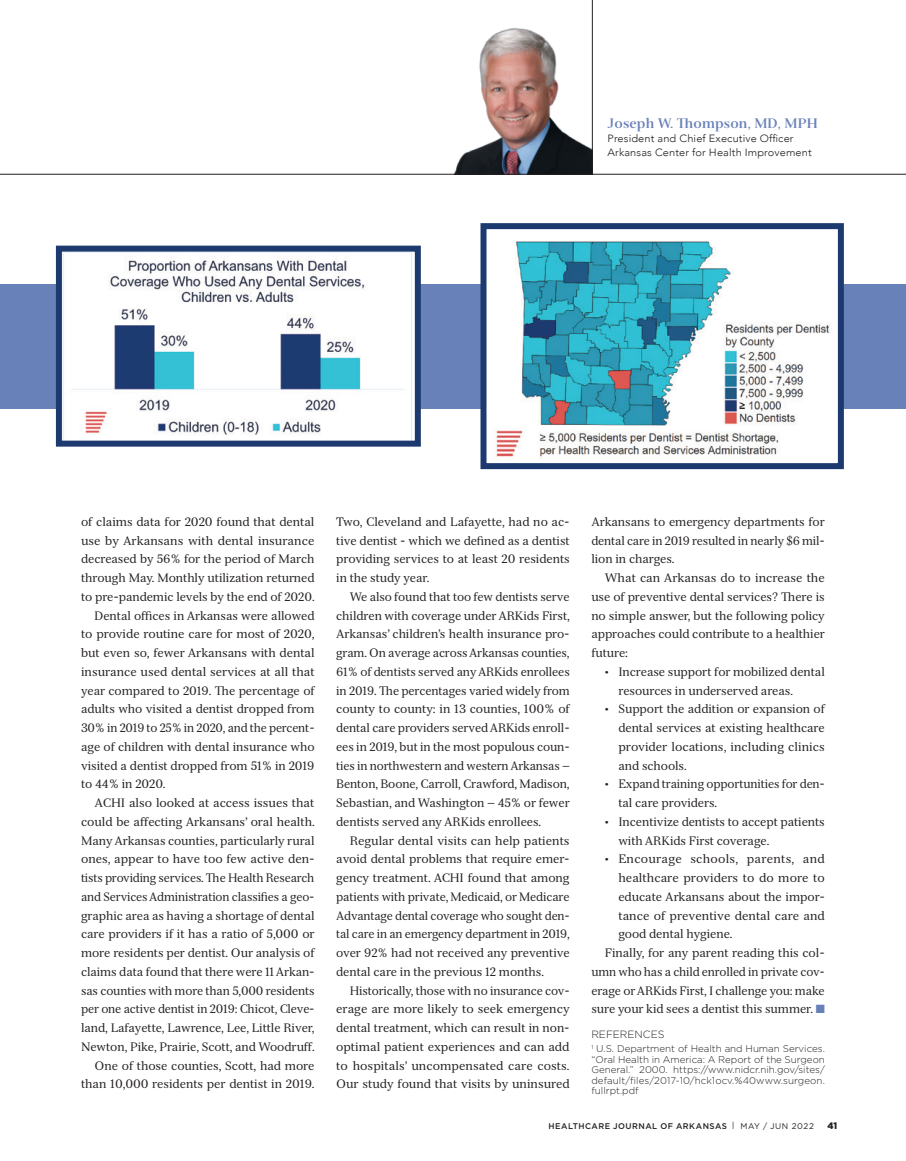
<style>
.page{position:relative;width:906px;height:1161px;background:#fff}
.page>*{position:absolute;margin:0;border:0;box-sizing:border-box;transform-origin:0 0}
.Columists_ID{font:700 13.5px "Serif 72 Beta";letter-spacing:.01em;color:#6a81b9;scale:1.05 1}
.Body_Copy{font:12px/18.8px "Serif 12 Beta";letter-spacing:-.01em;color:#231f20;text-align:justify}
.Columnists_ID2{font:300 10.5px/14.2px "Avenir";letter-spacing:.01em;color:#231f20;scale:1.05 1}
.references{font:300 10.5px "Gotham";color:#231f20}
.references-2{font:300 9.75px/10.5px "Gotham";letter-spacing:.01em;color:#231f20;text-align:justify}
.t1{font:900 9.3px "Gotham";color:#231f20;scale:.95 1}
.t2{font:500 8.25px "Gotham";letter-spacing:.06em;color:#231f20}
.s1{color:#6981b9}
.s2{font-weight:300;font-size:10.5px}
.s3{font-weight:400}
</style>
<div class="page">
<div style="left:0;top:284px;width:905px;height:124px;background:#6981b9"></div>
<img style="left:446px;top:27px;width:145px;height:147px">
<hr style="left:591px;top:0;width:1px;height:174px;background:#231f20">
<hr style="left:0;top:174px;width:905px;height:1px;background:#231f20">
<svg style="left:477px;top:223px;width:369px;height:247px"></svg>
<svg style="left:53px;top:245px;width:370px;height:202px"></svg>
<p class="Columists_ID" style="left:607px;top:115px;width:201px">Joseph W. Thompson, MD, MPH</p>
<p class="Columnists_ID2" style="left:607px;top:131px;width:196px">President and Chief Executive Officer<br>Arkansas Center for Health Improvement</p>
<p class="Body_Copy" style="left:81px;top:512px;width:235px">of claims data for 2020 found that dental use by Arkansans with dental insurance decreased by 56% for the period of March through May. Monthly utilization returned to pre-pandemic levels by the end of 2020.</p>
<p class="Body_Copy" style="left:81px;top:606px;width:235px;text-indent:14px">Dental offices in Arkansas were allowed to provide routine care for most of 2020, but even so, fewer Arkansans with dental insurance used dental services at all that year compared to 2019. The percentage of adults who visited a dentist dropped from 30% in 2019 to 25% in 2020, and the percent&shy;age of children with dental insurance who visited a dentist dropped from 51% in 2019 to 44% in 2020.</p>
<p class="Body_Copy" style="left:81px;top:793px;width:235px;text-indent:14px">ACHI also looked at access issues that could be affecting Arkansans’ oral health.<br>Many Arkansas counties, particularly rural ones, appear to have too few active den&shy;tists providing services. The Health Research and Services Administration classifies a geo&shy;graphic area as having a shortage of dental care providers if it has a ratio of 5,000 or more residents per dentist. Our analysis of claims data found that there were 11 Arkan&shy;sas counties with more than 5,000 residents per one active dentist in 2019: Chicot, Cleve&shy;land, Lafayette, Lawrence, Lee, Little River, Newton, Pike, Prairie, Scott, and Woodruff.</p>
<p class="Body_Copy" style="left:81px;top:1056px;width:235px;text-align:right">One of those counties, Scott, had more than 10,000 residents per dentist in 2019.</p>
<p class="Body_Copy" style="left:336px;top:512px;width:235px">Two, Cleveland and Lafayette, had no ac&shy;tive dentist - which we defined as a dentist providing services to at least 20 residents in the study year.</p>
<p class="Body_Copy" style="left:336px;top:587px;width:235px;text-indent:14px">We also found that too few dentists serve children with coverage under ARKids First, Arkansas’ children’s health insurance pro&shy;gram. On average across Arkansas counties, 61% of dentists served any ARKids enrollees in 2019. The percentages varied widely from county to county: in 13 counties, 100% of dental care providers served ARKids enroll&shy;ees in 2019, but in the most populous coun&shy;ties in northwestern and western Arkansas — Benton, Boone, Carroll, Crawford, Madison, Sebastian, and Washington — 45% or fewer dentists served any ARKids enrollees.</p>
<p class="Body_Copy" style="left:336px;top:831px;width:235px;text-indent:14px">Regular dental visits can help patients avoid dental problems that require emer&shy;gency treatment. ACHI found that among patients with private, Medicaid, or Medicare Advantage dental coverage who sought den&shy;tal care in an emergency department in 2019, over 92% had not received any preventive dental care in the previous 12 months.</p>
<p class="Body_Copy" style="left:336px;top:981px;width:235px;text-indent:14px">Historically, those with no insurance cov&shy;erage are more likely to seek emergency dental treatment, which can result in non&shy;optimal patient experiences and can add to hospitals’ uncompensated care costs.<br>Our study found that visits by uninsured</p>
<p class="Body_Copy" style="left:591px;top:512px;width:235px">Arkansans to emergency departments for dental care in 2019 resulted in nearly $6 mil&shy;lion in charges.</p>
<p class="Body_Copy" style="left:591px;top:568px;width:235px;text-indent:14px">What can Arkansas do to increase the use of preventive dental services? There is no simple answer, but the following policy approaches could contribute to a healthier future:</p>
<p class="Body_Copy" style="left:618px;top:662px;width:208px;text-indent:-14px">• Increase support for mobilized dental resources in underserved areas.</p>
<p class="Body_Copy" style="left:618px;top:700px;width:208px;text-indent:-14px">• Support the addition or expansion of dental services at existing healthcare provider locations, including clinics and schools.</p>
<p class="Body_Copy" style="left:618px;top:775px;width:208px;text-indent:-14px">• Expand training opportunities for den&shy;tal care providers.</p>
<p class="Body_Copy" style="left:618px;top:812px;width:208px;text-indent:-14px">• Incentivize dentists to accept patients with ARKids First coverage.</p>
<p class="Body_Copy" style="left:618px;top:850px;width:208px;text-indent:-14px">• Encourage schools, parents, and healthcare providers to do more to educate Arkansans about the impor&shy;tance of preventive dental care and good dental hygiene.</p>
<p class="Body_Copy" style="left:591px;top:943px;width:235px;text-indent:14px">Finally, for any parent reading this col&shy;umn who has a child enrolled in private cov&shy;erage or ARKids First, I challenge you: make sure your kid sees a dentist this summer. <span class="s1">■</span></p>
<p class="references" style="left:591px;top:1028px;width:74px">REFERENCES</p>
<p class="references-2" style="left:591px;top:1043px;width:235px"><sup>1</sup> U.S. Department of Health and Human Services. “Oral Health in America: A Report of the Surgeon General.” 2000. https://www.nidcr.nih.gov/sites/ default/files/2017-10/hck1ocv.%40www.surgeon. fullrpt.pdf</p>
<p class="t2" style="left:548px;top:1121px;width:266px">HEALTHCARE JOURNAL OF ARKANSAS <span class="s2">I</span> <span class="s3">MAY / JUN 2022</span></p>
<p class="t1" style="left:827px;top:1120px;width:12px">41</p>
</div>
